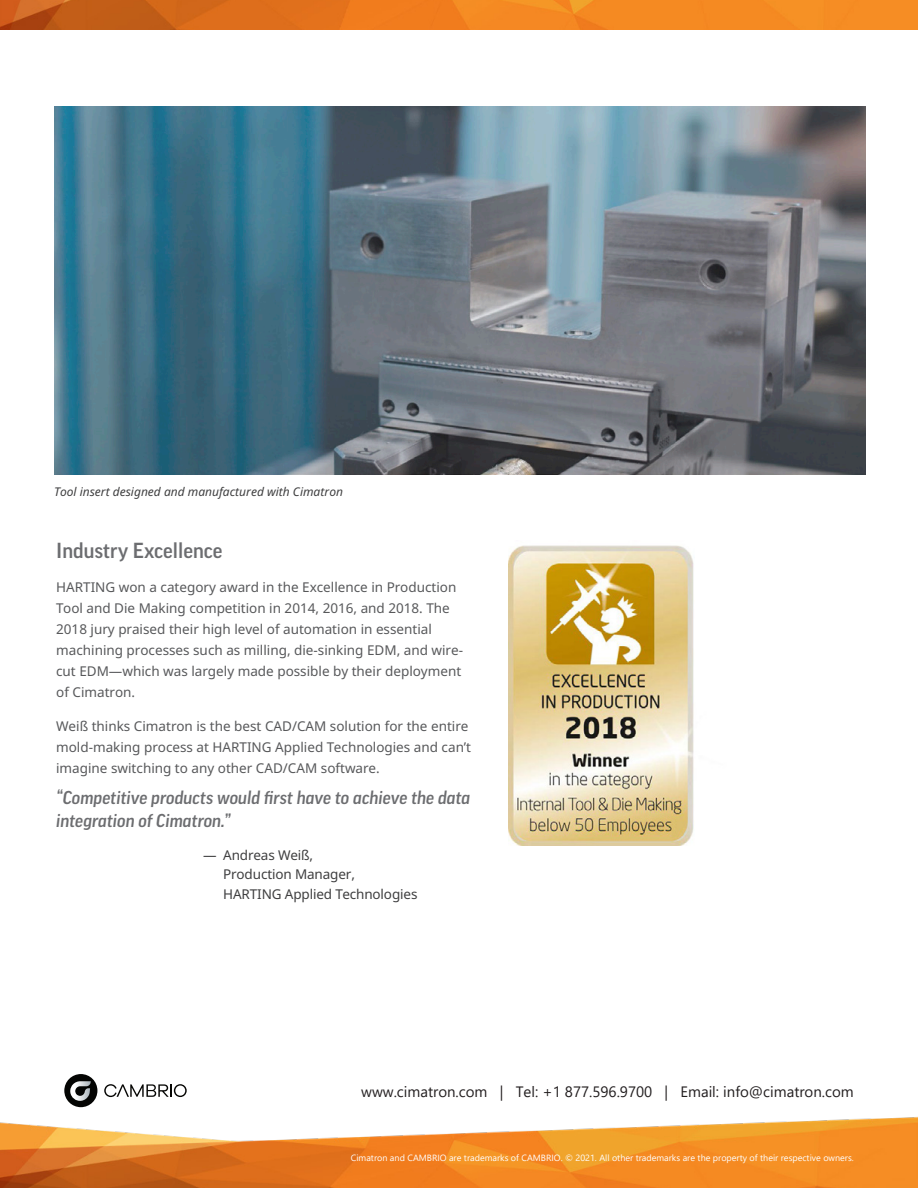
<style>
.page{position:relative;width:918px;height:1188px;background:#fff}
.page>*{position:absolute;margin:0;border:0;box-sizing:border-box;transform-origin:0 0}
.t1{font:500 21px "Good Pro";color:#6c6d70}
.t2{font:italic 500 18px/22.5px "Good Pro";color:#6c6d70}
.Contact_line{font:15px "Segoe UI";color:#231f20}
.body_P_space{font:13.5px/21px "Noto Sans";color:#57585a}
.Quote_Author{font:13.5px/19.5px "Noto Sans";letter-spacing:-.01em;color:#3e3e3f}
.t3{font:italic 12px "Noto Sans";color:#3e3e3f}
.Footnote_REV-Right{font:9px "Segoe UI";color:#fff}
</style>
<div class="page">
<img style="left:508px;top:545px;width:186px;height:300px">
<img style="left:54px;top:106px;width:812px;height:369px">
<img style="left:0;top:1116px;width:918px;height:72px">
<svg style="left:104px;top:1084px;width:83px;height:13px"></svg>
<div style="left:64px;top:1074px;width:33px;height:33px;background:#040503;border-radius:50%"></div>
<svg style="left:70px;top:1081px;width:21px;height:20px"></svg>
<img style="left:0;top:0;width:918px;height:30px">
<p class="t3" style="left:54px;top:484px;width:291px">Tool insert designed and manufactured with Cimatron</p>
<h2 class="t1" style="left:56px;top:539px;width:168px">Industry Excellence</h2>
<p class="body_P_space" style="left:56px;top:577px;width:408px">HARTING won a category award in the Excellence in Production Tool and Die Making competition in 2014, 2016, and 2018. The 2018 jury praised their high level of automation in essential machining processes such as milling, die-sinking EDM, and wire&shy;cut EDM—which was largely made possible by their deployment of Cimatron.</p>
<p class="body_P_space" style="left:56px;top:715px;width:417px">Weiß thinks Cimatron is the best CAD/CAM solution for the entire mold-making process at HARTING Applied Technologies and can’t imagine switching to any other CAD/CAM software.</p>
<p class="t2" style="left:56px;top:786px;width:416px">“Competitive products would first have to achieve the data integration of Cimatron.”</p>
<p class="Quote_Author" style="left:223px;top:845px;width:196px;text-indent:-20px">— Andreas Weiß,<br>Production Manager,<br>HARTING Applied Technologies</p>
<p class="Contact_line" style="left:361px;top:1077px;width:494px">www.cimatron.com | Tel: +1 877.596.9700 | Email: info@cimatron.com</p>
<p class="Footnote_REV-Right" style="left:351px;top:1149px;width:504px">Cimatron and CAMBRIO are trademarks of CAMBRIO. © 2021. All other trademarks are the property of their respective owners.</p>
</div>
